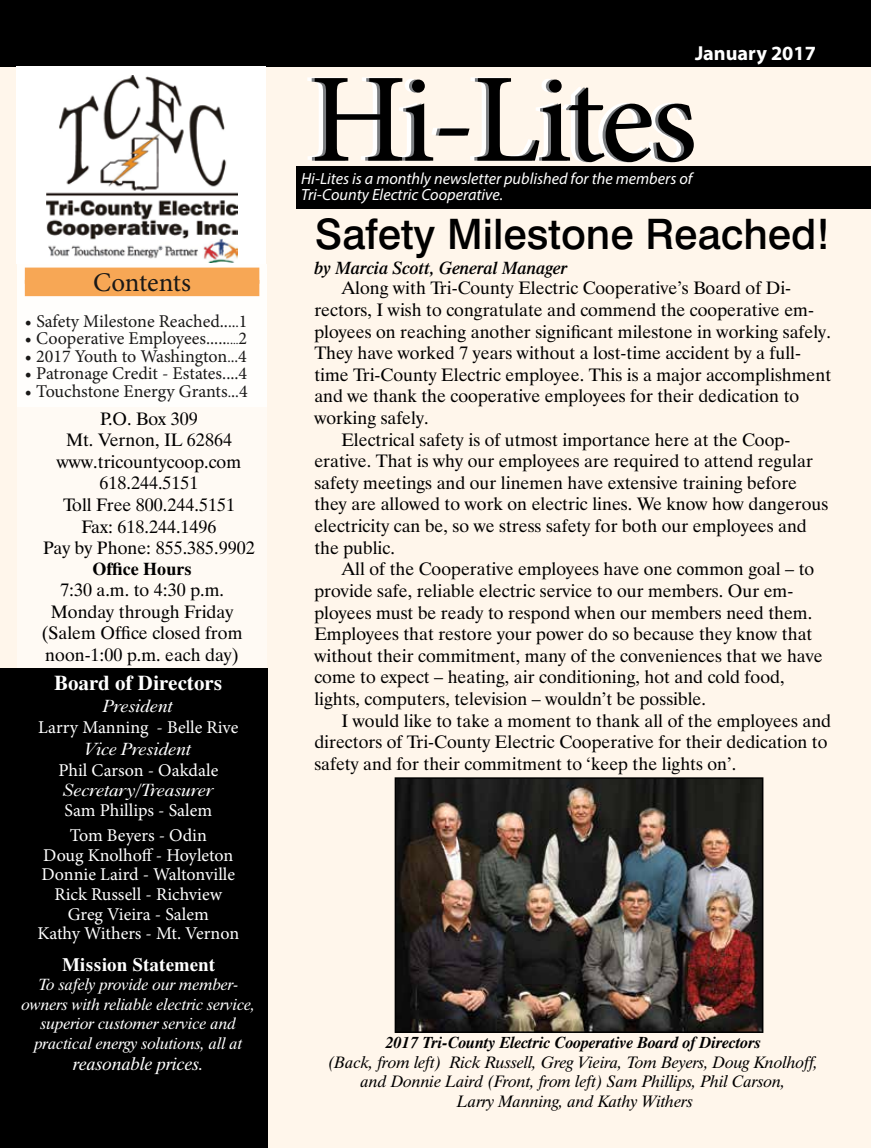
<style>
.page{position:relative;width:871px;height:1148px;background:#fff6eb}
.page>*{position:absolute;margin:0;border:0;box-sizing:border-box;transform-origin:0 0}
.t1{font:126.9px "Minion Pro";letter-spacing:-.035em;color:#000}
.t2{font:500 42px "Swiss 721 BT";color:#000}
.t3{font:27px "Minion Pro";letter-spacing:-.005em;color:#000}
.t4{font:700 21px "Dutch 801 BT";color:#fff}
.t5{font:700 20.25px "Myriad Pro";color:#fff}
.t6{font:700 18.9px "Dutch 801 BT";color:#fff}
.t7{font:18px/21.6px "Dutch 801 BT";color:#000;text-align:center}
.t8{font:18px/19.5px "Minion Pro";color:#fff}
.t9{font:18px "Minion Pro";letter-spacing:-.005em;color:#000}
.t10{font:18px "Dutch 766 BT Italic A";color:#fff}
.t11{font:italic 600 18px "Dutch 801 BT";color:#000}
.t12{font:italic 18px "Dutch 801 BT";color:#fff}
.t13{font:700 18px "Dutch 801 BT";color:#000}
.t14{font:italic 16.5px/19.8px "Dutch 801 BT";color:#000;text-align:center}
.t15{font:italic 700 16.5px "Dutch 801 BT";color:#000}
.t16{font:italic 16.2px/19.5px "Dutch 801 BT";color:#fff;text-align:center}
.t17{font:italic 16.2px "Myriad Pro";color:#fff}
.s1{font-size:16.5px}
.s2{font-size:15px}
.s3{font-size:13.5px}
.s4{font-size:12px}
</style>
<div class="page">
<div style="left:17px;top:406px;width:250px;height:268px;background:#fffbf7"></div>
<div style="left:296px;top:166px;width:575px;height:42px;background:#000"></div>
<div style="left:0;top:668px;width:267px;height:480px;background:#000"></div>
<div style="left:17px;top:264px;width:250px;height:142px;background:#fff"></div>
<div style="left:25px;top:267px;width:234px;height:17px;background:#f7a755"></div>
<div style="left:25px;top:280px;width:234px;height:16px;background:#f7a755"></div>
<div style="left:0;top:0;width:871px;height:66px;background:#000"></div>
<div style="left:16px;top:66px;width:250px;height:198px;background:#fff"></div>
<img style="left:46px;top:75px;width:192px;height:187px">
<img style="left:398px;top:780px;width:362px;height:249px">
<div style="left:395px;top:777px;width:368px;height:255px;border:2px solid #000"></div>
<h3 class="t3" style="left:93px;top:265px;width:100px">Contents</h3>
<p class="t9" style="left:25px;top:309px;width:224px">• Safety Milestone Reached..<span class="s1">..</span><span class="s2">.</span>1</p>
<p class="t9" style="left:25px;top:326px;width:224px">• Cooperative Employees.....<span class="s2">.</span><span class="s3">.</span><span class="s4">..</span>2</p>
<p class="t9" style="left:25px;top:344px;width:224px">• 2017 Youth to Washington<span class="s2">.</span><span class="s1">..</span>4</p>
<p class="t9" style="left:25px;top:361px;width:224px">• Patronage Credit - Estates....4</p>
<p class="t9" style="left:25px;top:379px;width:224px">• Touchstone Energy Grants<span class="s2">.</span>.<span class="s1">.</span>4</p>
<p class="t7" style="left:43px;top:407px;width:213px">P.O. Box 309<br>Mt. Vernon, IL 62864 www.tricountycoop.com<br>618.244.5151<br>Toll Free 800.244.5151<br>Fax: 618.244.1496<br>Pay by Phone: 855.385.9902</p>
<p class="t13" style="left:92px;top:557px;width:101px">Office Hours</p>
<p class="t7" style="left:42px;top:579px;width:202px">7:30 a.m. to 4:30 p.m.<br>Monday through Friday (Salem Office closed from noon-1:00 p.m. each day)</p>
<p class="t4" style="left:54px;top:670px;width:170px">Board of Directors</p>
<p class="t10" style="left:104px;top:694px;width:71px">President</p>
<p class="t8" style="left:38px;top:718px;width:202px">Larry Manning - Belle Rive</p>
<p class="t10" style="left:85px;top:737px;width:108px">Vice President</p>
<p class="t8" style="left:58px;top:761px;width:161px">Phil Carson - Oakdale</p>
<p class="t10" style="left:63px;top:778px;width:152px">Secretary/Treasurer</p>
<p class="t8" style="left:65px;top:797px;width:149px;line-height:25.7px">Sam Phillips - Salem<br>Tom Beyers - Odin</p>
<p class="t8" style="left:38px;top:845px;width:203px;text-align:center">Doug Knolhoff - Hoyleton<br>Donnie Laird - Waltonville<br>Rick Russell - Richview<br>Greg Vieira - Salem<br>Kathy Withers - Mt. Vernon</p>
<p class="t6" style="left:62px;top:953px;width:155px">Mission Statement</p>
<p class="t16" style="left:22px;top:974px;width:235px">To safely provide our member&shy;owners with reliable electric service, superior customer service and practical energy solutions, all at</p>
<p class="t12" style="left:73px;top:1052px;width:132px">reasonable prices.</p>
<p class="t5" style="left:695px;top:40px;width:122px">January 2017</p>
<h1 class="t1" style="left:310px;top:35px;width:389px">Hi-Lites</h1>
<p class="t17" style="left:301px;top:168px;width:393px">Hi-Lites is a monthly newsletter published for the members of</p>
<p class="t17" style="left:301px;top:184px;width:203px">Tri-County Electric Cooperative.</p>
<h2 class="t2" style="left:315px;top:209px;width:517px">Safety Milestone Reached!</h2>
<p class="t7" style="left:341px;top:277px;width:451px">Along with Tri-County Electric Cooperative’s Board of Di-</p>
<p class="t7" style="left:314px;top:299px;width:501px">rectors, I wish to congratulate and commend the cooperative em-</p>
<p class="t7" style="left:314px;top:320px;width:518px">ployees on reaching another significant milestone in working safely.</p>
<p class="t7" style="left:314px;top:342px;width:488px">They have worked 7 years without a lost-time accident by a full-</p>
<p class="t7" style="left:314px;top:363px;width:518px">time Tri-County Electric employee. This is a major accomplishment</p>
<p class="t7" style="left:314px;top:385px;width:486px">and we thank the cooperative employees for their dedication to</p>
<p class="t7" style="left:314px;top:407px;width:116px">working safely.</p>
<p class="t7" style="left:341px;top:428px;width:450px">Electrical safety is of utmost importance here at the Coop-</p>
<p class="t7" style="left:314px;top:450px;width:500px">erative. That is why our employees are required to attend regular</p>
<p class="t7" style="left:314px;top:471px;width:484px">safety meetings and our linemen have extensive training before</p>
<p class="t7" style="left:314px;top:493px;width:515px">they are allowed to work on electric lines. We know how dangerous</p>
<p class="t7" style="left:314px;top:515px;width:494px">electricity can be, so we stress safety for both our employees and</p>
<p class="t7" style="left:314px;top:536px;width:82px">the public.</p>
<p class="t7" style="left:341px;top:558px;width:474px">All of the Cooperative employees have one common goal – to</p>
<p class="t7" style="left:314px;top:579px;width:480px">provide safe, reliable electric service to our members. Our em-</p>
<p class="t7" style="left:314px;top:601px;width:499px">ployees must be ready to respond when our members need them.</p>
<p class="t7" style="left:314px;top:623px;width:499px">Employees that restore your power do so because they know that</p>
<p class="t7" style="left:314px;top:644px;width:510px">without their commitment, many of the conveniences that we have</p>
<p class="t7" style="left:314px;top:666px;width:472px">come to expect – heating, air conditioning, hot and cold food,</p>
<p class="t7" style="left:314px;top:687px;width:393px">lights, computers, television – wouldn’t be possible.</p>
<p class="t7" style="left:341px;top:709px;width:491px">I would like to take a moment to thank all of the employees and</p>
<p class="t7" style="left:314px;top:731px;width:515px">directors of Tri-County Electric Cooperative for their dedication to</p>
<p class="t7" style="left:314px;top:752px;width:423px">safety and for their commitment to ‘keep the lights on’.</p>
<p class="t11" style="left:314px;top:256px;width:255px">by Marcia Scott, General Manager</p>
<p class="t15" style="left:385px;top:1031px;width:377px">2017 Tri-County Electric Cooperative Board of Directors</p>
<p class="t14" style="left:328px;top:1051px;width:491px">(Back, from left) Rick Russell, Greg Vieira, Tom Beyers, Doug Knolhoff, and Donnie Laird (Front, from left) Sam Phillips, Phil Carson,<br>Larry Manning, and Kathy Withers</p>
</div>
